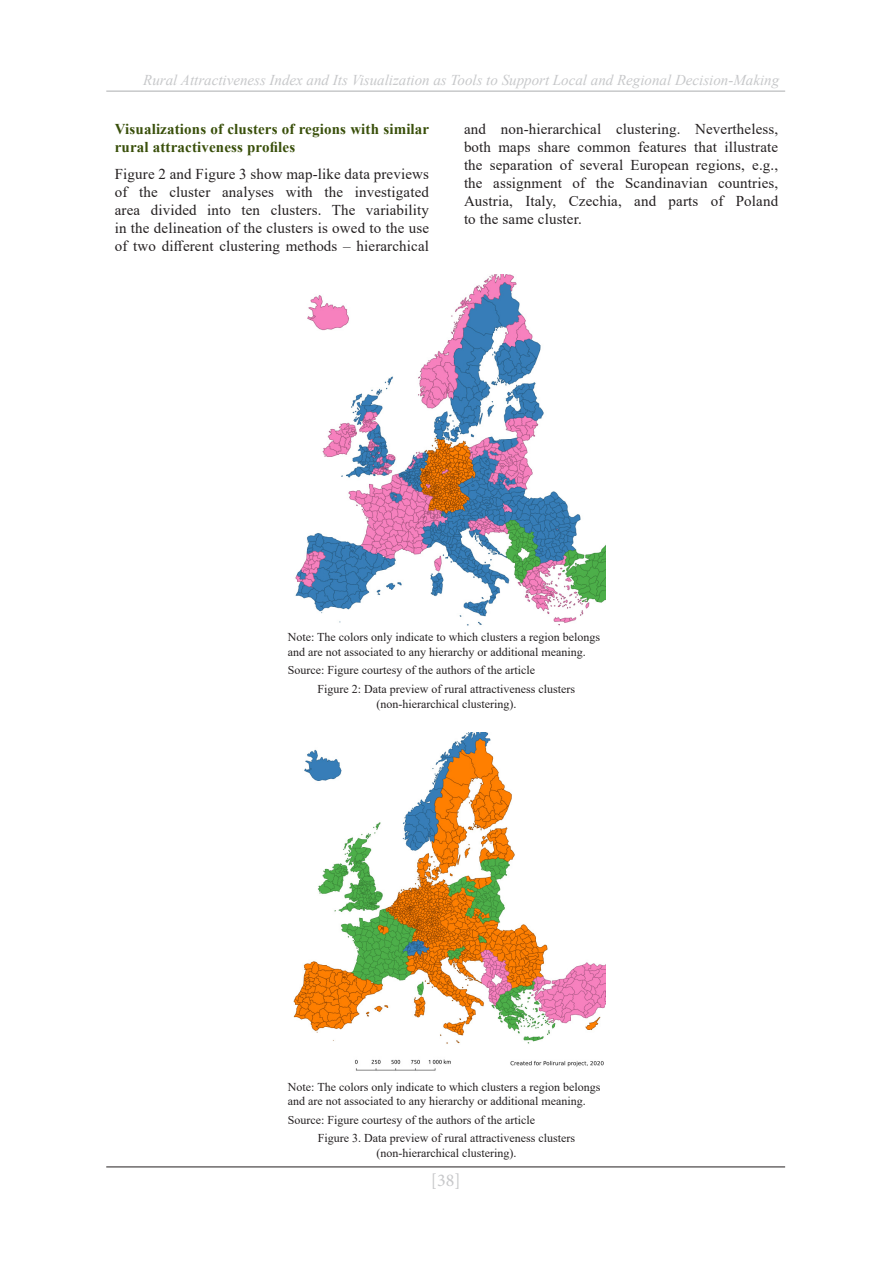
<style>
.page{position:relative;width:893px;height:1263px;background:#fff}
.page>*{position:absolute;margin:0;border:0;box-sizing:border-box;transform-origin:0 0}
.t1{font:18px "Minion Pro";color:#c7c8ca}
.odstavec{font:15px/18px "Times New Roman";letter-spacing:.01em;color:#231f20;text-align:justify}
.t2{font:italic 15px "Times New Roman";color:#c7c8ca}
.nadpisy_3_úrovně{font:700 15px/18px "Times New Roman";letter-spacing:.01em;color:#394f0a}
.popisky_grafů-figures{font:12px/14.4px "Times New Roman";color:#231f20}
</style>
<div class="page">
<hr style="left:106px;top:1166px;width:679px;height:1px;background:#231f20">
<hr style="left:106px;top:90px;width:679px;height:2px;background:#c7c8ca">
<img style="left:307px;top:274px;width:235px;height:135px">
<img style="left:293px;top:855px;width:312px;height:216px">
<img style="left:295px;top:409px;width:311px;height:446px">
<p class="t2" style="left:143px;top:70px;width:637px">Rural Attractiveness Index and Its Visualization as Tools to Support Local and Regional Decision-Making</p>
<p class="nadpisy_3_úrovně" style="left:115px;top:120px;width:316px">Visualizations of clusters of regions with similar rural attractiveness profiles</p>
<p class="odstavec" style="left:115px;top:164px;width:316px">Figure 2 and Figure 3 show map-like data previews of the cluster analyses with the investigated area divided into ten clusters. The variability in the delineation of the clusters is owed to the use of two different clustering methods – hierarchical</p>
<p class="odstavec" style="left:464px;top:120px;width:316px">and non-hierarchical clustering. Nevertheless, both maps share common features that illustrate the separation of several European regions, e.g., the assignment of the Scandinavian countries, Austria, Italy, Czechia, and parts of Poland to the same cluster.</p>
<p class="popisky_grafů-figures" style="left:288px;top:630px;width:314px">Note: The colors only indicate to which clusters a region belongs and are not associated to any hierarchy or additional meaning.</p>
<p class="popisky_grafů-figures" style="left:288px;top:663px;width:249px">Source: Figure courtesy of the authors of the article</p>
<p class="popisky_grafů-figures" style="left:318px;top:681px;width:259px;text-align:center">Figure 2: Data preview of rural attractiveness clusters (non-hierarchical clustering).</p>
<p class="popisky_grafů-figures" style="left:288px;top:1079px;width:314px">Note: The colors only indicate to which clusters a region belongs and are not associated to any hierarchy or additional meaning.</p>
<p class="popisky_grafů-figures" style="left:288px;top:1112px;width:249px">Source: Figure courtesy of the authors of the article</p>
<p class="popisky_grafů-figures" style="left:318px;top:1131px;width:259px;text-align:center">Figure 3. Data preview of rural attractiveness clusters (non-hierarchical clustering).</p>
<p class="t1" style="left:431px;top:1168px;width:31px">[38]</p>
</div>
